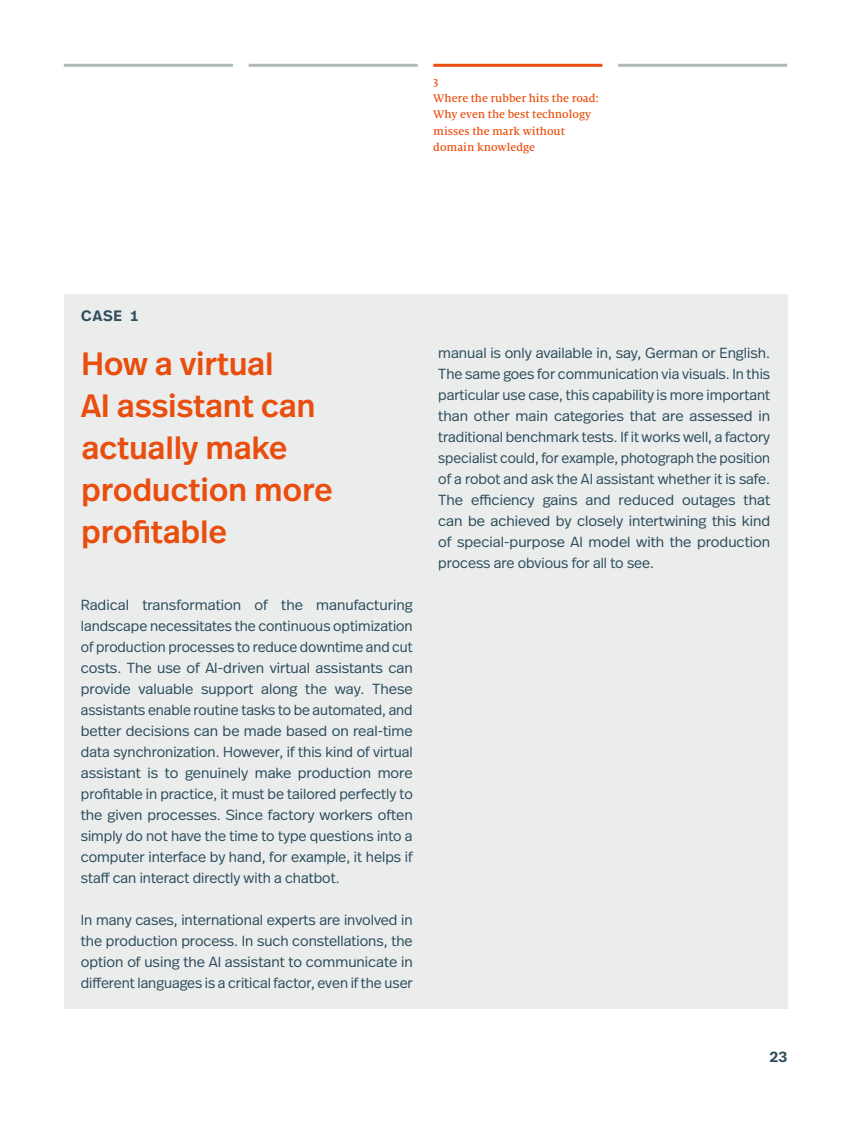
<style>
.page{position:relative;width:851px;height:1127px;background:#fff}
.page>*{position:absolute;margin:0;border:0;box-sizing:border-box;transform-origin:0 0}
.t1{font:500 32.25px/42px "Real Head Pro";letter-spacing:.01em;color:#e94e0f}
.t2{font:600 15px "Real Head Pro";letter-spacing:.055em;color:#2c4d5b}
.t3{font:300 14.7px/21px "Real Head Pro";color:#2c4d5b;text-align:justify}
.t4{font:500 12px/16.5px "Milo Serif OT";color:#e94e0f}
</style>
<div class="page">
<hr style="left:64px;top:64px;width:169px;height:3px;background:#aebab6">
<hr style="left:248px;top:64px;width:169px;height:3px;background:#aebab6">
<hr style="left:433px;top:64px;width:169px;height:3px;background:#e94e0f">
<hr style="left:618px;top:64px;width:169px;height:3px;background:#aebab6">
<div style="left:64px;top:295px;width:723px;height:714px;background:#ebeded"></div>
<p class="t4" style="left:433px;top:73px;width:167px">3<br>Where the rubber hits the road:<br>Why even the best technology misses the mark without domain knowledge</p>
<p class="t2" style="left:81px;top:304px;width:58px">CASE 1</p>
<h1 class="t1" style="left:81px;top:340px;width:253px">How a virtual<br>AI assistant can actually make production more profitable</h1>
<p class="t3" style="left:81px;top:593px;width:333px">Radical transformation of the manufacturing landscape necessitates the continuous optimization of production processes to reduce downtime and cut costs. The use of AI-driven virtual assistants can provide valuable support along the way. These assistants enable routine tasks to be automated, and better decisions can be made based on real-time data synchronization. However, if this kind of virtual assistant is to genuinely make production more profitable in practice, it must be tailored perfectly to the given processes. Since factory workers often simply do not have the time to type questions into a computer interface by hand, for example, it helps if staff can interact directly with a chatbot.</p>
<p class="t3" style="left:81px;top:908px;width:333px">In many cases, international experts are involved in the production process. In such constellations, the option of using the AI assistant to communicate in different languages is a critical factor, even if the user</p>
<p class="t3" style="left:438px;top:341px;width:333px">manual is only available in, say, German or English.<br>The same goes for communication via visuals. In this particular use case, this capability is more important than other main categories that are assessed in traditional benchmark tests. If it works well, a factory specialist could, for example, photograph the position of a robot and ask the AI assistant whether it is safe.<br>The efficiency gains and reduced outages that can be achieved by closely intertwining this kind of special-purpose AI model with the production process are obvious for all to see.</p>
<p class="t2" style="left:769px;top:1044px;width:19px">23</p>
</div>
